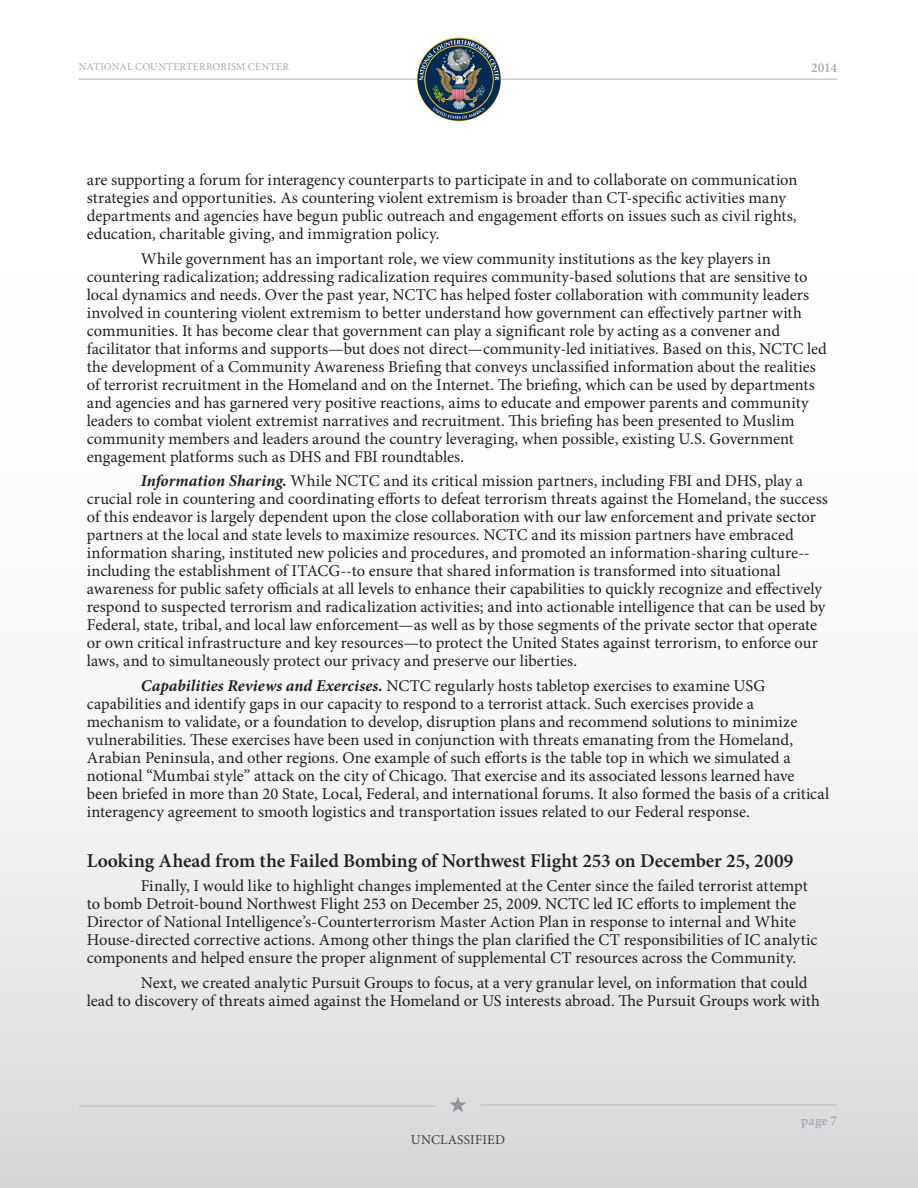
<style>
.page{position:relative;width:918px;height:1188px;background:#fff}
.page>*{position:absolute;margin:0;border:0;box-sizing:border-box;transform-origin:0 0}
.Body_Text__TG{font:600 19.5px "Minion Pro";letter-spacing:-.005em;color:#231f20}
.Body_Text__TG-2{font:16.5px/18px "Minion Pro";color:#231f20}
.t1{font:13.5px "Minion Pro";letter-spacing:.015em;color:#3e3e3f}
.t2{font:600 13.5px "Minion Pro";color:#a8a9ad}
.t3{font:10.5px "Minion Pro";letter-spacing:.02em;color:#a8a9ad}
.s1{font-weight:700;font-style:italic}
</style>
<div class="page">
<div style="left:0;top:0;width:918px;height:1188px;background:linear-gradient(to bottom,#fff,#e1e2e3)"></div>
<hr style="left:79px;top:79px;width:758px;height:1px;background:#bcbdc0">
<hr style="left:79px;top:1106px;width:356px;height:1px;background:#bcbdc0">
<hr style="left:481px;top:1104px;width:356px;height:2px;background:#bcbdc0">
<img style="left:417px;top:37px;width:84px;height:84px;border-radius:42px">
<svg style="left:449px;top:1096px;width:17px;height:16px"></svg>
<p class="t3" style="left:79px;top:60px;width:212px">NATIONAL COUNTERTERRORISM CENTER</p>
<p class="t2" style="left:811px;top:59px;width:27px">2014</p>
<p class="Body_Text__TG-2" style="left:87px;top:171px;width:712px">are supporting a forum for interagency counterparts to participate in and to collaborate on communication strategies and opportunities. As countering violent extremism is broader than CT‐specific activities many departments and agencies have begun public outreach and engagement efforts on issues such as civil rights, education, charitable giving, and immigration policy.</p>
<p class="Body_Text__TG-2" style="left:87px;top:249px;width:742px;text-indent:54px">While government has an important role, we view community institutions as the key players in countering radicalization; addressing radicalization requires community‐based solutions that are sensitive to local dynamics and needs. Over the past year, NCTC has helped foster collaboration with community leaders involved in countering violent extremism to better understand how government can effectively partner with communities. It has become clear that government can play a significant role by acting as a convener and facilitator that informs and supports—but does not direct—community‐led initiatives. Based on this, NCTC led the development of a Community Awareness Briefing that conveys unclassified information about the realities of terrorist recruitment in the Homeland and on the Internet. The briefing, which can be used by departments and agencies and has garnered very positive reactions, aims to educate and empower parents and community leaders to combat violent extremist narratives and recruitment. This briefing has been presented to Muslim community members and leaders around the country leveraging, when possible, existing U.S. Government engagement platforms such as DHS and FBI roundtables.</p>
<p class="Body_Text__TG-2" style="left:87px;top:472px;width:743px;text-indent:54px"><span class="s1">Information Sharing.</span> While NCTC and its critical mission partners, including FBI and DHS, play a crucial role in countering and coordinating efforts to defeat terrorism threats against the Homeland, the success of this endeavor is largely dependent upon the close collaboration with our law enforcement and private sector partners at the local and state levels to maximize resources. NCTC and its mission partners have embraced information sharing, instituted new policies and procedures, and promoted an information‐sharing culture‐‐ including the establishment of ITACG‐‐to ensure that shared information is transformed into situational awareness for public safety officials at all levels to enhance their capabilities to quickly recognize and effectively respond to suspected terrorism and radicalization activities; and into actionable intelligence that can be used by Federal, state, tribal, and local law enforcement—as well as by those segments of the private sector that operate or own critical infrastructure and key resources—to protect the United States against terrorism, to enforce our laws, and to simultaneously protect our privacy and preserve our liberties.</p>
<p class="Body_Text__TG-2" style="left:87px;top:677px;width:744px;text-indent:54px"><span class="s1">Capabilities Reviews and Exercises.</span> NCTC regularly hosts tabletop exercises to examine USG capabilities and identify gaps in our capacity to respond to a terrorist attack. Such exercises provide a mechanism to validate, or a foundation to develop, disruption plans and recommend solutions to minimize vulnerabilities. These exercises have been used in conjunction with threats emanating from the Homeland, Arabian Peninsula, and other regions. One example of such efforts is the table top in which we simulated a notional “Mumbai style” attack on the city of Chicago. That exercise and its associated lessons learned have been briefed in more than 20 State, Local, Federal, and international forums. It also formed the basis of a critical interagency agreement to smooth logistics and transportation issues related to our Federal response.</p>
<p class="Body_Text__TG" style="left:87px;top:847px;width:708px">Looking Ahead from the Failed Bombing of Northwest Flight 253 on December 25, 2009</p>
<p class="Body_Text__TG-2" style="left:87px;top:877px;width:732px;text-indent:54px">Finally, I would like to highlight changes implemented at the Center since the failed terrorist attempt to bomb Detroit‐bound Northwest Flight 253 on December 25, 2009. NCTC led IC efforts to implement the Director of National Intelligence’s‐Counterterrorism Master Action Plan in response to internal and White House‐directed corrective actions. Among other things the plan clarified the CT responsibilities of IC analytic components and helped ensure the proper alignment of supplemental CT resources across the Community.</p>
<p class="Body_Text__TG-2" style="left:87px;top:974px;width:735px;text-indent:54px">Next, we created analytic Pursuit Groups to focus, at a very granular level, on information that could lead to discovery of threats aimed against the Homeland or US interests abroad. The Pursuit Groups work with</p>
<p class="t1" style="left:411px;top:1130px;width:96px">UNCLASSIFIED</p>
<p class="t2" style="left:801px;top:1111px;width:37px">page 7</p>
</div>
